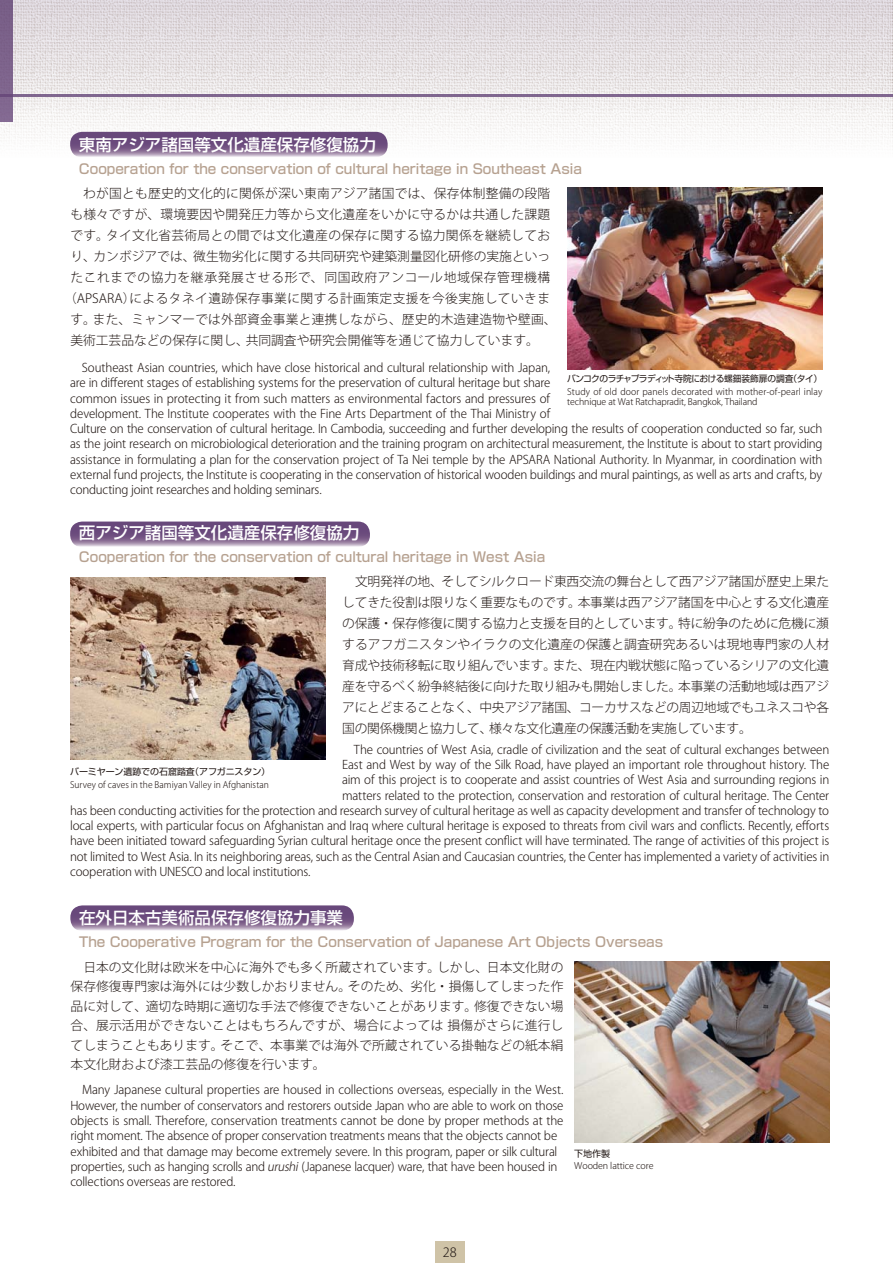
<style>
.page{position:relative;width:893px;height:1263px;background:#fff}
.page>*{position:absolute;margin:0;border:0;box-sizing:border-box;transform-origin:0 0}
.t1{font:500 16.5px "Shin Go Pro";color:#fff}
.t2{font:500 13.5px "Shin Go Pro";color:#b6a190}
.t3{font:300 12.75px/21px "Koz Go Pro";letter-spacing:.015em;color:#221815;text-align:justify}
.t4{font:300 12.75px "Koz Go Pro";letter-spacing:.05em;color:#221815}
.t5{font:300 12px/15.3px "Koz Go Pro";letter-spacing:-.015em;color:#221815}
.t6{font:300 9px/10.5px "Koz Go Pro";color:#221815}
.t7{font:300 9px "Koz Go Pro";color:#221815;scale:.95 1}
.t8{font:9px "Shin Go Pro";letter-spacing:-.06em;color:#221815}
.t9{font:9px "Shin Go Pro";letter-spacing:-.015em;color:#221815}
.s1{font-style:italic}
</style>
<div class="page">
<img style="left:0;top:122px;width:893px;height:25px">
<svg style="left:0;top:0;width:893px;height:122px"></svg>
<svg style="left:70px;top:905px;width:284px;height:26px;background:#846992"></svg>
<img style="left:574px;top:961px;width:255px;height:182px">
<svg style="left:70px;top:132px;width:318px;height:25px;background:#80648f"></svg>
<img style="left:567px;top:188px;width:255px;height:182px">
<svg style="left:70px;top:521px;width:300px;height:26px;background:#846992"></svg>
<img style="left:70px;top:577px;width:255px;height:182px">
<div style="left:435px;top:1242px;width:30px;height:21px;background:#cfc3a7"></div>
<h1 class="t1" style="left:79px;top:131px;width:299px">東南アジア諸国等文化遺産保存修復協力</h1>
<p class="t2" style="left:79px;top:158px;width:505px">Cooperation for the conservation of cultural heritage in Southeast Asia</p>
<p class="t3" style="left:83px;top:183px;width:469px">わが国とも歴史的文化的に関係が深い東南アジア諸国では、保存体制整備の段階</p>
<p class="t3" style="left:70px;top:204px;width:481px">も様々ですが、環境要因や開発圧力等から文化遺産をいかに守るかは共通した課題</p>
<p class="t3" style="left:70px;top:225px;width:481px">です。タイ文化省芸術局との間では文化遺産の保存に関する協力関係を継続してお</p>
<p class="t3" style="left:70px;top:246px;width:481px">り、カンボジアでは、微生物劣化に関する共同研究や建築測量図化研修の実施といっ</p>
<p class="t4" style="left:70px;top:269px;width:481px">たこれまでの協力を継承発展させる形で、同国政府アンコール地域保存管理機構</p>
<p class="t3" style="left:64px;top:288px;width:488px">（APSARA）によるタネイ遺跡保存事業に関する計画策定支援を今後実施していきま</p>
<p class="t3" style="left:70px;top:309px;width:488px">す。また、ミャンマーでは外部資金事業と連携しながら、歴史的木造建造物や壁画、</p>
<p class="t3" style="left:70px;top:330px;width:470px">美術工芸品などの保存に関し、共同調査や研究会開催等を通じて協力しています。</p>
<p class="t5" style="left:70px;top:360px;width:754px;text-indent:12px">Southeast Asian countries, which have close historical and cultural relationship with Japan,<br>are in different stages of establishing systems for the preservation of cultural heritage but share<br>common issues in protecting it from such matters as environmental factors and pressures of<br>development. The Institute cooperates with the Fine Arts Department of the Thai Ministry of<br>Culture on the conservation of cultural heritage. In Cambodia, succeeding and further developing the results of cooperation conducted so far, such as the joint research on microbiological deterioration and the training program on architectural measurement, the Institute is about to start providing assistance in formulating a plan for the conservation project of Ta Nei temple by the APSARA National Authority. In Myanmar, in coordination with external fund projects, the Institute is cooperating in the conservation of historical wooden buildings and mural paintings, as well as arts and crafts, by conducting joint researches and holding seminars.</p>
<p class="t8" style="left:567px;top:371px;width:256px">バンコクのラチャプラディット寺院における螺鈿装飾扉の調査（タイ）</p>
<p class="t6" style="left:567px;top:386px;width:257px">Study of old door panels decorated with mother-of-pearl inlay technique at Wat Ratchapradit, Bangkok, Thailand</p>
<h1 class="t1" style="left:79px;top:519px;width:282px">西アジア諸国等文化遺産保存修復協力</h1>
<p class="t2" style="left:79px;top:546px;width:468px">Cooperation for the conservation of cultural heritage in West Asia</p>
<p class="t3" style="left:342px;top:571px;width:488px;text-indent:13px">文明発祥の地、そしてシルクロード東西交流の舞台として西アジア諸国が歴史上果たしてきた役割は限りなく重要なものです。本事業は西アジア諸国を中心とする文化遺産の保護・保存修復に関する協力と支援を目的としています。特に紛争のために危機に瀕するアフガニスタンやイラクの文化遺産の保護と調査研究あるいは現地専門家の人材育成や技術移転に取り組んでいます。また、現在内戦状態に陥っているシリアの文化遺産を守るべく紛争終結後に向けた取り組みも開始しました。本事業の活動地域は西アジアにとどまることなく、中央アジア諸国、コーカサスなどの周辺地域でもユネスコや各国の関係機関と協力して、様々な文化遺産の保護活動を実施しています。</p>
<p class="t5" style="left:354px;top:742px;width:477px">The countries of West Asia, cradle of civilization and the seat of cultural exchanges between</p>
<p class="t5" style="left:342px;top:757px;width:489px">East and West by way of the Silk Road, have played an important role throughout history. The</p>
<p class="t5" style="left:342px;top:772px;width:489px">aim of this project is to cooperate and assist countries of West Asia and surrounding regions in</p>
<p class="t5" style="left:342px;top:788px;width:488px">matters related to the protection, conservation and restoration of cultural heritage. The Center</p>
<p class="t5" style="left:70px;top:803px;width:760px">has been conducting activities for the protection and research survey of cultural heritage as well as capacity development and transfer of technology to</p>
<p class="t5" style="left:70px;top:818px;width:760px">local experts, with particular focus on Afghanistan and Iraq where cultural heritage is exposed to threats from civil wars and conflicts. Recently, efforts</p>
<p class="t5" style="left:70px;top:833px;width:760px">have been initiated toward safeguarding Syrian cultural heritage once the present conflict will have terminated. The range of activities of this project is</p>
<p class="t5" style="left:70px;top:849px;width:761px">not limited to West Asia. In its neighboring areas, such as the Central Asian and Caucasian countries, the Center has implemented a variety of activities in</p>
<p class="t5" style="left:70px;top:864px;width:242px">cooperation with UNESCO and local institutions.</p>
<p class="t9" style="left:70px;top:764px;width:202px">バーミヤーン遺跡での石窟踏査（アフガニスタン）</p>
<p class="t7" style="left:70px;top:778px;width:211px">Survey of caves in the Bamiyan Valley in Afghanistan</p>
<h1 class="t1" style="left:79px;top:904px;width:265px">在外日本古美術品保存修復協力事業</h1>
<p class="t2" style="left:79px;top:931px;width:586px">The Cooperative Program for the Conservation of Japanese Art Objects Overseas</p>
<p class="t3" style="left:71px;top:957px;width:494px;line-height:19.5px;text-indent:13px">日本の文化財は欧米を中心に海外でも多く所蔵されています。しかし、日本文化財の保存修復専門家は海外には少数しかおりません。そのため、劣化・損傷してしまった作品に対して、適切な時期に適切な手法で修復できないことがあります。修復できない場合、展示活用ができないことはもちろんですが、場合によっては 損傷がさらに進行してしまうこともあります。そこで、本事業では海外で所蔵されている掛軸などの紙本絹本文化財および漆工芸品の修復を行います。</p>
<p class="t5" style="left:70px;top:1082px;width:495px;text-indent:12px">Many Japanese cultural properties are housed in collections overseas, especially in the West.<br>However, the number of conservators and restorers outside Japan who are able to work on those objects is small. Therefore, conservation treatments cannot be done by proper methods at the right moment. The absence of proper conservation treatments means that the objects cannot be exhibited and that damage may become extremely severe. In this program, paper or silk cultural properties, such as hanging scrolls and <span class="s1">urushi</span> (Japanese lacquer) ware, that have been housed in collections overseas are restored.</p>
<p class="t9" style="left:574px;top:1146px;width:37px">下地作製</p>
<p class="t6" style="left:574px;top:1161px;width:81px">Wooden lattice core</p>
<p class="t3" style="left:443px;top:1242px;width:15px">28</p>
</div>
